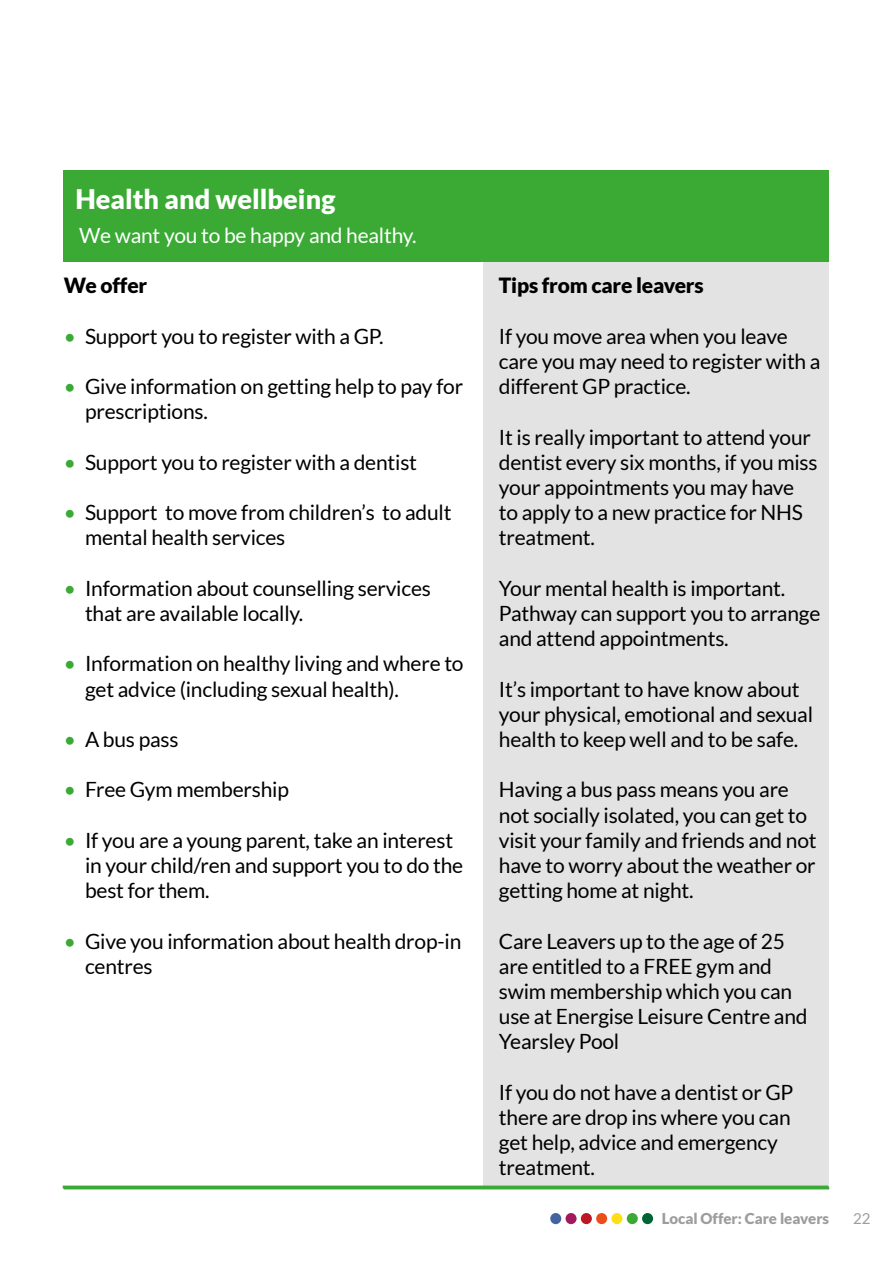
<style>
.page{position:relative;width:893px;height:1263px;background:#fff}
.page>*{position:absolute;margin:0;border:0;box-sizing:border-box;transform-origin:0 0}
.t1{font:900 27px "Lato";color:#fff}
.t2{font:21px/25.2px "Lato";letter-spacing:-.01em;color:#000}
.t3{font:21px "Lato";letter-spacing:-.01em;color:#fff}
.t4{font:900 21px "Lato";letter-spacing:-.01em;color:#000}
.t5{font:900 15px "Lato";color:#9d9d9c}
.t6{font:15px "Lato";color:#9d9d9c}
.s1{color:#3aaa35}
</style>
<div class="page">
<div style="left:642px;top:1213px;width:11px;height:11px;background:#006533;border-radius:50%"></div>
<div style="left:566px;top:1213px;width:11px;height:11px;background:#a21a5b;border-radius:50%"></div>
<div style="left:581px;top:1213px;width:11px;height:11px;background:#be1622;border-radius:50%"></div>
<div style="left:596px;top:1213px;width:11px;height:11px;background:#e94e1b;border-radius:50%"></div>
<div style="left:611px;top:1213px;width:11px;height:11px;background:#ffde14;border-radius:50%"></div>
<div style="left:627px;top:1213px;width:11px;height:11px;background:#3aaa35;border-radius:50%"></div>
<div style="left:550px;top:1213px;width:11px;height:11px;background:#4463a1;border-radius:50%"></div>
<div style="left:483px;top:170px;width:346px;height:1016px;background:#e3e3e3"></div>
<hr style="left:64px;top:1186px;width:765px;height:3px;background:#3aaa35">
<hr style="left:63px;top:1185px;width:765px;height:3px;background:#3aaa35">
<div style="left:64px;top:170px;width:765px;height:91px;background:#3aaa35"></div>
<p class="t1" style="left:75px;top:183px;width:261px">Health and wellbeing</p>
<p class="t3" style="left:79px;top:223px;width:339px">We want you to be happy and healthy.</p>
<p class="t4" style="left:64px;top:273px;width:85px">We offer</p>
<p class="t2" style="left:64px;top:323px;width:321px"><span class="s1">•</span> Support you to register with a GP.</p>
<p class="t2" style="left:85px;top:374px;width:380px;text-indent:-21px"><span class="s1">•</span> Give information on getting help to pay for prescriptions.</p>
<p class="t2" style="left:64px;top:449px;width:355px"><span class="s1">•</span> Support you to register with a dentist</p>
<p class="t2" style="left:85px;top:500px;width:368px;text-indent:-21px"><span class="s1">•</span> Support to move from children’s to adult mental health services</p>
<p class="t2" style="left:85px;top:575px;width:347px;text-indent:-21px"><span class="s1">•</span> Information about counselling services that are available locally.</p>
<p class="t2" style="left:85px;top:651px;width:380px;text-indent:-21px"><span class="s1">•</span> Information on healthy living and where to get advice (including sexual health).</p>
<p class="t2" style="left:64px;top:727px;width:116px"><span class="s1">•</span> A bus pass</p>
<p class="t2" style="left:64px;top:777px;width:227px"><span class="s1">•</span> Free Gym membership</p>
<p class="t2" style="left:85px;top:827px;width:380px;text-indent:-21px"><span class="s1">•</span> If you are a young parent, take an interest in your child/ren and support you to do the best for them.</p>
<p class="t2" style="left:85px;top:928px;width:378px;text-indent:-21px"><span class="s1">•</span> Give you information about health drop-in centres</p>
<p class="t4" style="left:499px;top:273px;width:206px">Tips from care leavers</p>
<p class="t2" style="left:499px;top:323px;width:323px">If you move area when you leave care you may need to register with a different GP practice.</p>
<p class="t2" style="left:499px;top:424px;width:320px">It is really important to attend your dentist every six months, if you miss your appointments you may have to apply to a new practice for NHS treatment.</p>
<p class="t2" style="left:499px;top:575px;width:323px">Your mental health is important.<br>Pathway can support you to arrange and attend appointments.</p>
<p class="t2" style="left:499px;top:676px;width:316px">It’s important to have know about your physical, emotional and sexual health to keep well and to be safe.</p>
<p class="t2" style="left:499px;top:777px;width:319px">Having a bus pass means you are not socially isolated, you can get to visit your family and friends and not have to worry about the weather or getting home at night.</p>
<p class="t2" style="left:499px;top:928px;width:310px">Care Leavers up to the age of 25 are entitled to a FREE gym and swim membership which you can use at Energise Leisure Centre and<br>Yearsley Pool</p>
<p class="t2" style="left:499px;top:1079px;width:296px">If you do not have a dentist or GP there are drop ins where you can get help, advice and emergency treatment.</p>
<p class="t5" style="left:662px;top:1210px;width:169px">Local Offer: Care leavers</p>
<p class="t6" style="left:853px;top:1210px;width:19px">22</p>
</div>
